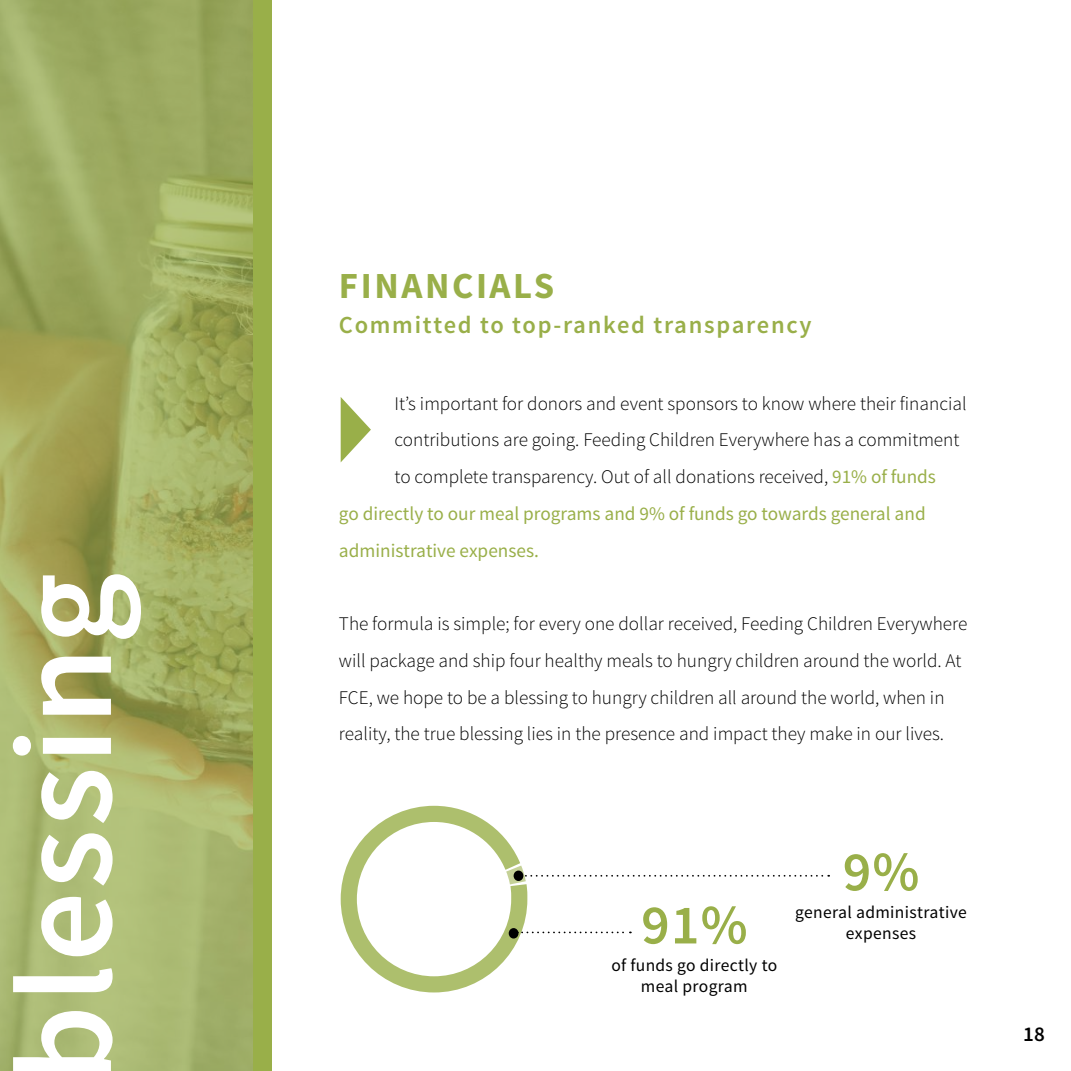
<style>
.page{position:relative;width:1071px;height:1071px;background:#fff}
.page>*{position:absolute;margin:0;border:0;box-sizing:border-box;transform-origin:0 0}
.t1{font:600 138.6px "Source Sans Pro";letter-spacing:.02em;color:#fff}
.t2{font:600 55.82px "Source Sans Pro";color:#99af49}
.t3{font:700 36.75px "Source Sans Pro";letter-spacing:.07em;color:#99af49}
.t4{font:600 24.5px "Source Sans Pro";letter-spacing:.07em;color:#99af49}
.t5{font:600 21px "Source Sans Pro";color:#000}
.t6{font:300 19.25px/36.8px "Source Sans Pro";color:#000}
.t7{font:19.25px "Source Sans Pro";color:#99af49}
.t8{font:17.5px/21px "Source Sans Pro";letter-spacing:.02em;color:#000;text-align:center}
.s1{font-weight:400;color:#99af49}
</style>
<div class="page">
<svg style="left:0;top:0;width:253px;height:1071px;background:#a3ad63"></svg>
<svg style="left:341px;top:397px;width:30px;height:65px"></svg>
<svg style="left:340px;top:805px;width:489px;height:188px"></svg>
<div style="left:509px;top:928px;width:9px;height:11px;background:#000;border-radius:50%"></div>
<div style="left:253px;top:0;width:19px;height:1071px;background:#99af49"></div>
<h1 class="t1" style="left:-23px;top:1083px;width:512px;rotate:-90deg">blessing</h1>
<h3 class="t3" style="left:339px;top:263px;width:217px">FINANCIALS</h3>
<p class="t4" style="left:339px;top:310px;width:474px">Committed to top-ranked transparency</p>
<p class="t6" style="left:395px;top:385px;width:574px">It’s important for donors and event sponsors to know where their financial</p>
<p class="t6" style="left:395px;top:422px;width:566px">contributions are going. Feeding Children Everywhere has a commitment</p>
<p class="t6" style="left:395px;top:458px;width:543px">to complete transparency. Out of all donations received, <span class="s1">91% of funds</span></p>
<p class="t7" style="left:339px;top:502px;width:588px">go directly to our meal programs and 9% of funds go towards general and</p>
<p class="t7" style="left:339px;top:538px;width:201px">administrative expenses.</p>
<p class="t6" style="left:339px;top:605px;width:630px">The formula is simple; for every one dollar received, Feeding Children Everywhere will package and ship four healthy meals to hungry children around the world. At FCE, we hope to be a blessing to hungry children all around the world, when in reality, the true blessing lies in the presence and impact they make in our lives.</p>
<h2 class="t2" style="left:641px;top:890px;width:108px">91%</h2>
<p class="t8" style="left:611px;top:955px;width:167px">of funds go directly to meal program</p>
<h2 class="t2" style="left:843px;top:837px;width:78px">9%</h2>
<p class="t8" style="left:795px;top:902px;width:173px">general administrative expenses</p>
<p class="t5" style="left:1023px;top:1021px;width:23px">18</p>
</div>
